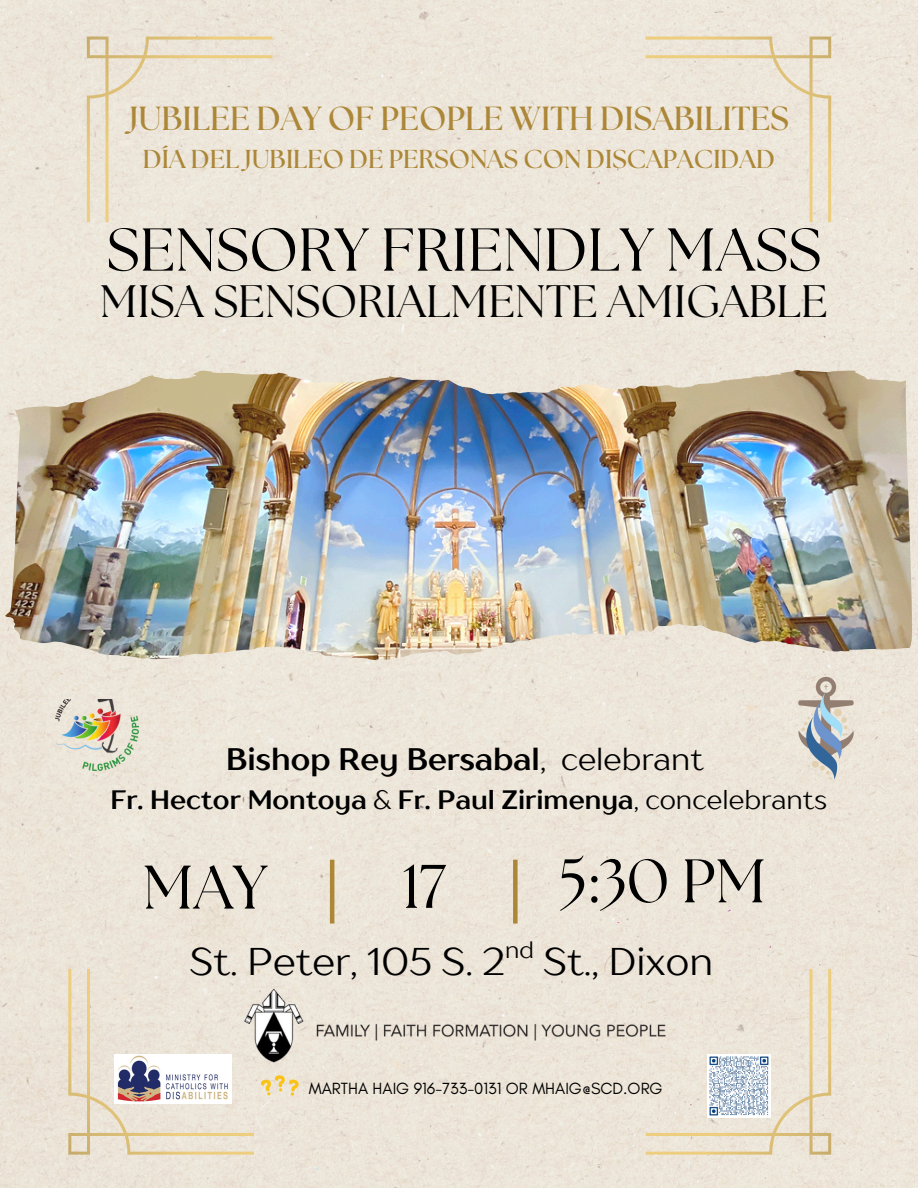
<style>
.page{position:relative;width:918px;height:1188px;background:#fff}
.page>*{position:absolute;margin:0;border:0;box-sizing:border-box;transform-origin:0 0}
.t1{font:61.35px "The Seasons";color:#000}
.t2{font:60.3px "The Seasons";color:#000}
.t3{font:45.3px "The Seasons";color:#000}
.t4{font:38.55px "TT Drugs";color:#000}
.t5{font:700 33.3px "The Seasons";color:#ac8737}
.t6{font:700 31.05px "TT Drugs";color:#000}
.t7{font:700 26.55px "TT Drugs";color:#000}
.t8{font:700 25.8px "The Seasons";color:#ac8737}
.t9{font:23.1px "TT Drugs";color:#000}
.t10{font:16.5px "Glacial Indifference";color:#000}
.s1{font-weight:400}
</style>
<div class="page">
<img style="left:0;top:0;width:918px;height:1188px">
<svg style="left:646px;top:969px;width:185px;height:186px;background:#ebe1d0"></svg>
<svg style="left:87px;top:37px;width:185px;height:185px;background:#ebe3d3"></svg>
<svg style="left:646px;top:37px;width:185px;height:185px;background:#ebe3d3"></svg>
<svg style="left:68px;top:969px;width:186px;height:186px;background:#ebe2d1"></svg>
<img style="left:216px;top:370px;width:696px;height:257px">
<hr style="left:330px;top:860px;width:4px;height:64px;background:#ac8737">
<div style="left:513px;top:860px;width:5px;height:64px;background:#ac8737"></div>
<img style="left:782px;top:661px;width:89px;height:134px">
<img style="left:55px;top:699px;width:83px;height:71px">
<img style="left:230px;top:983px;width:459px;height:86px">
<img style="left:114px;top:1055px;width:117px;height:48px">
<svg style="left:261px;top:1075px;width:38px;height:21px"></svg>
<img style="left:707px;top:1055px;width:63px;height:63px">
<h1 class="t5" style="left:129px;top:103px;width:661px">JUBILEE DAY OF PEOPLE WITH DISABILITES</h1>
<h1 class="t8" style="left:143px;top:147px;width:634px">DÍA DEL JUBILEO DE PERSONAS CON DISCAPACIDAD</h1>
<p class="t2" style="left:106px;top:222px;width:717px">SENSORY FRIENDLY MASS</p>
<p class="t3" style="left:100px;top:281px;width:729px">MISA SENSORIALMENTE AMIGABLE</p>
<h4 class="t6" style="left:226px;top:740px;width:479px">Bishop Rey Bersabal<span class="s1">, celebrant</span></h4>
<h4 class="t7" style="left:111px;top:783px;width:718px">Fr. Hector Montoya <span class="s1">&amp;</span> Fr. Paul Zirimenya<span class="s1">, concelebrants</span></h4>
<h1 class="t1" style="left:143px;top:859px;width:126px">MAY</h1>
<p class="t1" style="left:402px;top:859px;width:45px">17</p>
<h3 class="t1" style="left:559px;top:853px;width:209px">5:30 PM</h3>
<p class="t9" style="left:505px;top:935px;width:30px">nd</p>
<p class="t4" style="left:190px;top:937px;width:525px">St. Peter, 105 S. 2 St., Dixon</p>
<p class="t10" style="left:309px;top:1078px;width:355px">MARTHA HAIG 916-733-0131 OR MHAIG@SCD.ORG</p>
</div>
